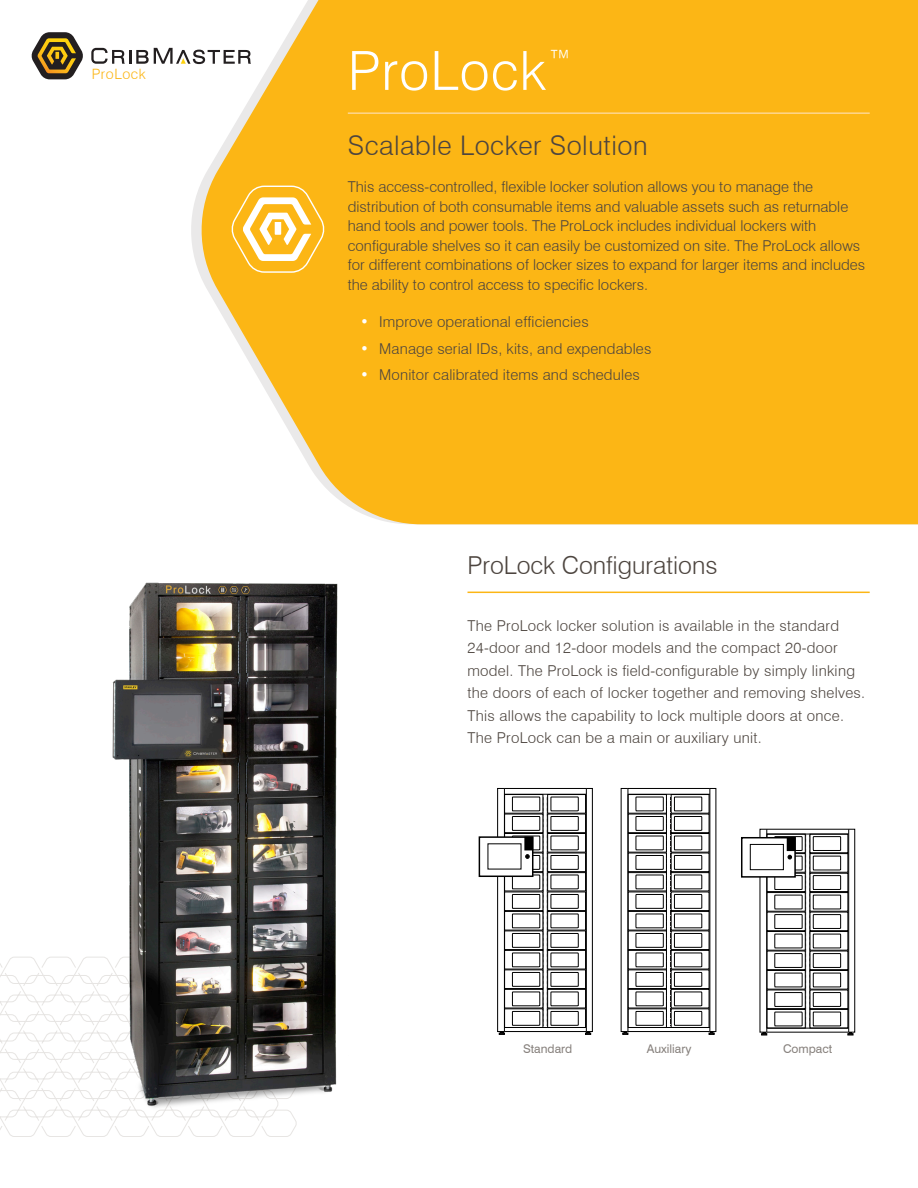
<style>
.page{position:relative;width:918px;height:1188px;background:#fff}
.page>*{position:absolute;margin:0;border:0;box-sizing:border-box;transform-origin:0 0}
.title_-_ruled{font:300 54px "Swiss 721 BT";letter-spacing:.02em;color:#fff}
.title_subhead{font:300 27px "Swiss 721 BT";letter-spacing:.02em;color:#4d453f}
.subheading_-_ruled{font:300 24.75px "Swiss 721 BT";color:#4d453f}
.intro_body{font:300 15px/19.5px "Swiss 721 BT";color:#4d453f}
.body_copy{font:300 15px/22.5px "Swiss 721 BT";letter-spacing:.02em;color:#4d453f}
.product_name_-_locku{font:300 14.25px "Swiss 721 BT";letter-spacing:.04em;color:#fcb615}
.table_footer{font:12px "Swiss 721 BT";color:#87817d}
.s1{color:#fff}
</style>
<div class="page">
<svg style="left:196px;top:0;width:722px;height:524px;background:#fbbc2b"></svg>
<svg style="left:0;top:956px;width:297px;height:181px"></svg>
<svg style="left:231px;top:186px;width:94px;height:87px"></svg>
<svg style="left:31px;top:32px;width:52px;height:47px"></svg>
<svg style="left:91px;top:48px;width:160px;height:16px"></svg>
<img style="left:94px;top:582px;width:244px;height:540px">
<hr style="left:468px;top:592px;width:402px;height:1px;background:#fcb615">
<hr style="left:348px;top:112px;width:522px;height:2px;background:#fed78f">
<div style="left:479px;top:836px;width:54px;height:41px;border:1px solid #000"></div>
<svg style="left:497px;top:788px;width:96px;height:247px"></svg>
<div style="left:525px;top:837px;width:8px;height:13px;background:#000"></div>
<div style="left:741px;top:837px;width:55px;height:41px;border:1px solid #000"></div>
<div style="left:750px;top:844px;width:34px;height:26px;border:1px solid #000"></div>
<svg style="left:759px;top:828px;width:97px;height:207px"></svg>
<div style="left:787px;top:838px;width:8px;height:13px;background:#000"></div>
<div style="left:787px;top:837px;width:8px;height:14px;border:1px solid #000"></div>
<svg style="left:620px;top:788px;width:97px;height:247px"></svg>
<div style="left:671px;top:1008px;width:38px;height:20px;border:1px solid #000"></div>
<div style="left:628px;top:1008px;width:39px;height:20px;border:1px solid #000"></div>
<div style="left:671px;top:989px;width:38px;height:19px;border:1px solid #000"></div>
<div style="left:628px;top:989px;width:39px;height:19px;border:1px solid #000"></div>
<div style="left:671px;top:970px;width:38px;height:19px;border:1px solid #000"></div>
<div style="left:628px;top:970px;width:39px;height:19px;border:1px solid #000"></div>
<div style="left:671px;top:950px;width:38px;height:19px;border:1px solid #000"></div>
<div style="left:628px;top:950px;width:39px;height:19px;border:1px solid #000"></div>
<div style="left:671px;top:931px;width:38px;height:19px;border:1px solid #000"></div>
<div style="left:628px;top:931px;width:39px;height:19px;border:1px solid #000"></div>
<div style="left:671px;top:911px;width:38px;height:19px;border:1px solid #000"></div>
<div style="left:628px;top:911px;width:39px;height:19px;border:1px solid #000"></div>
<div style="left:671px;top:892px;width:38px;height:19px;border:1px solid #000"></div>
<div style="left:628px;top:892px;width:39px;height:19px;border:1px solid #000"></div>
<div style="left:671px;top:872px;width:38px;height:19px;border:1px solid #000"></div>
<div style="left:628px;top:872px;width:39px;height:19px;border:1px solid #000"></div>
<div style="left:671px;top:853px;width:38px;height:19px;border:1px solid #000"></div>
<div style="left:628px;top:853px;width:39px;height:19px;border:1px solid #000"></div>
<div style="left:671px;top:833px;width:38px;height:19px;border:1px solid #000"></div>
<div style="left:628px;top:833px;width:39px;height:19px;border:1px solid #000"></div>
<div style="left:671px;top:814px;width:38px;height:19px;border:1px solid #000"></div>
<div style="left:628px;top:814px;width:39px;height:19px;border:1px solid #000"></div>
<div style="left:671px;top:794px;width:38px;height:20px;border:1px solid #000"></div>
<div style="left:628px;top:794px;width:39px;height:20px;border:1px solid #000"></div>
<p class="product_name_-_locku" style="left:92px;top:66px;width:55px">ProLock</p>
<p class="title_-_ruled" style="left:348px;top:38px;width:227px">ProLock<sup>™</sup></p>
<p class="title_subhead" style="left:348px;top:129px;width:301px">Scalable Locker Solution</p>
<p class="intro_body" style="left:348px;top:177px;width:519px">This access-controlled, flexible locker solution allows you to manage the distribution of both consumable items and valuable assets such as returnable hand tools and power tools. The ProLock includes individual lockers with configurable shelves so it can easily be customized on site. The ProLock allows for different combinations of locker sizes to expand for larger items and includes the ability to control access to specific lockers.</p>
<p class="intro_body" style="left:360px;top:312px;width:230px"><span class="s1">•</span> Improve operational efficiencies</p>
<p class="intro_body" style="left:360px;top:338px;width:293px"><span class="s1">•</span> Manage serial IDs, kits, and expendables</p>
<p class="intro_body" style="left:360px;top:365px;width:281px"><span class="s1">•</span> Monitor calibrated items and schedules</p>
<p class="subheading_-_ruled" style="left:468px;top:550px;width:252px">ProLock Configurations</p>
<p class="body_copy" style="left:468px;top:614px;width:399px">The ProLock locker solution is available in the standard 24-door and 12-door models and the compact 20-door model. The ProLock is field-configurable by simply linking the doors of each of locker together and removing shelves.<br>This allows the capability to lock multiple doors at once.<br>The ProLock can be a main or auxiliary unit.</p>
<p class="table_footer" style="left:523px;top:1041px;width:51px">Standard</p>
<p class="table_footer" style="left:647px;top:1041px;width:46px">Auxiliary</p>
<p class="table_footer" style="left:783px;top:1041px;width:51px">Compact</p>
</div>
